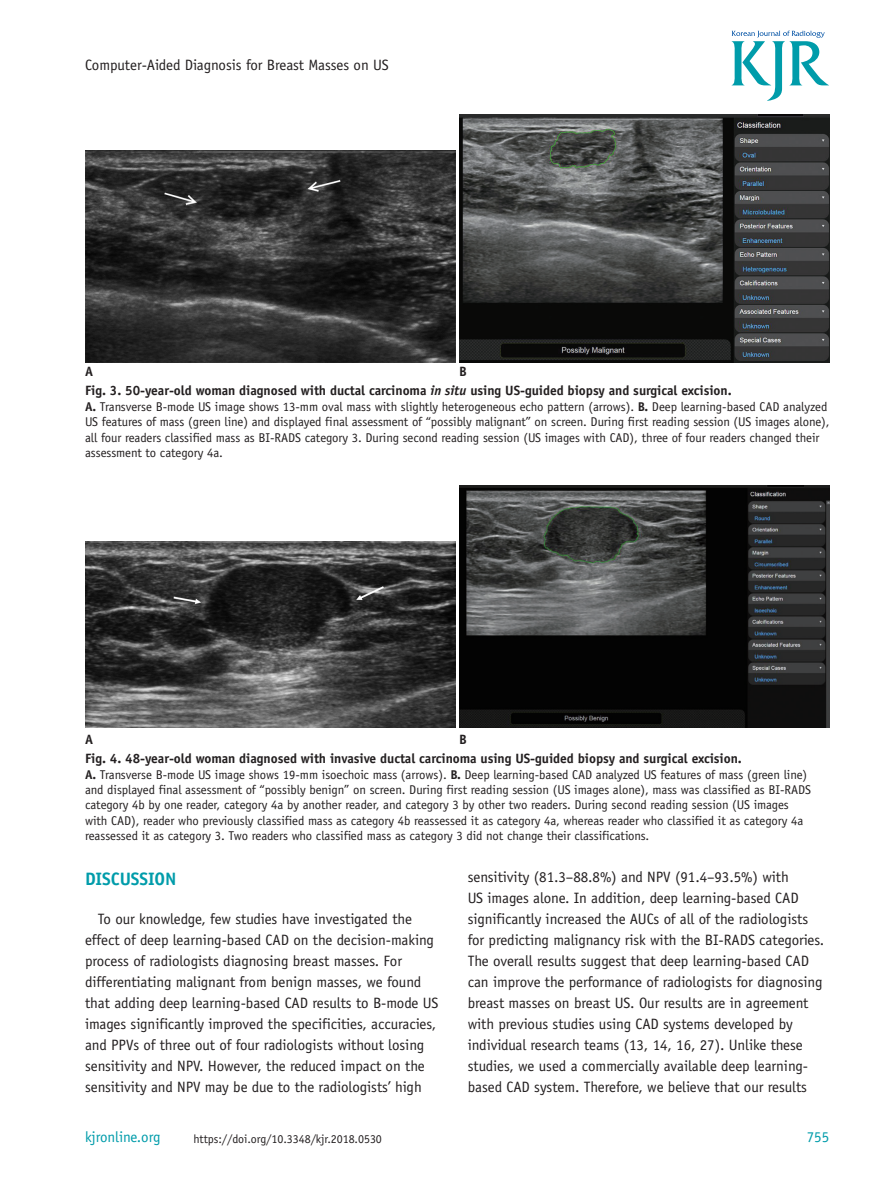
<style>
.page{position:relative;width:893px;height:1191px;background:#fff}
.page>*{position:absolute;margin:0;border:0;box-sizing:border-box;transform-origin:0 0}
.큰제목{font:700 18px "Officina Sans Std";letter-spacing:-.005em;color:#009caa}
.본문{font:15px/21px "Officina Sans Std";letter-spacing:-.005em;color:#231f20}
.t1{font:15px "Officina Sans Std";letter-spacing:-.005em;color:#009caa}
.그림제목{font:700 13.5px "Officina Sans Std";letter-spacing:-.005em;color:#231f20}
.그림제목1{font:12.75px/15.3px "Officina Sans Std";letter-spacing:-.005em;color:#231f20}
.t2{font:12px "Officina Sans Std";letter-spacing:-.005em;color:#231f20}
.s1{font-style:italic}
.s2{font-weight:700}
</style>
<div class="page">
<svg style="left:732px;top:31px;width:97px;height:70px"></svg>
<img style="left:85px;top:150px;width:370px;height:212px">
<img style="left:459px;top:115px;width:370px;height:247px">
<img style="left:85px;top:541px;width:370px;height:186px">
<img style="left:459px;top:485px;width:370px;height:242px">
<p class="본문" style="left:85px;top:54px;width:305px">Computer-Aided Diagnosis for Breast Masses on US</p>
<p class="그림제목" style="left:85px;top:363px;width:10px">A</p>
<p class="그림제목" style="left:459px;top:363px;width:9px">B</p>
<p class="그림제목" style="left:85px;top:382px;width:648px">Fig. 3. 50-year-old woman diagnosed with ductal carcinoma <span class="s1">in situ</span> using US-guided biopsy and surgical excision.</p>
<p class="그림제목1" style="left:85px;top:399px;width:746px"><span class="s2">A.</span> Transverse B-mode US image shows 13-mm oval mass with slightly heterogeneous echo pattern (arrows). <span class="s2">B.</span> Deep learning-based CAD analyzed US features of mass (green line) and displayed final assessment of “possibly malignant” on screen. During first reading session (US images alone), all four readers classified mass as BI-RADS category 3. During second reading session (US images with CAD), three of four readers changed their assessment to category 4a.</p>
<p class="그림제목" style="left:85px;top:730px;width:10px">A</p>
<p class="그림제목" style="left:459px;top:730px;width:9px">B</p>
<p class="그림제목" style="left:85px;top:750px;width:658px">Fig. 4. 48-year-old woman diagnosed with invasive ductal carcinoma using US-guided biopsy and surgical excision.</p>
<p class="그림제목1" style="left:85px;top:767px;width:728px"><span class="s2">A.</span> Transverse B-mode US image shows 19-mm isoechoic mass (arrows). <span class="s2">B.</span> Deep learning-based CAD analyzed US features of mass (green line) and displayed final assessment of “possibly benign” on screen. During first reading session (US images alone), mass was classified as BI-RADS category 4b by one reader, category 4a by another reader, and category 3 by other two readers. During second reading session (US images with CAD), reader who previously classified mass as category 4b reassessed it as category 4a, whereas reader who classified it as category 4a reassessed it as category 3. Two readers who classified mass as category 3 did not change their classifications.</p>
<p class="큰제목" style="left:85px;top:867px;width:93px">DISCUSSION</p>
<p class="본문" style="left:85px;top:908px;width:355px;text-indent:13px">To our knowledge, few studies have investigated the effect of deep learning-based CAD on the decision-making process of radiologists diagnosing breast masses. For differentiating malignant from benign masses, we found that adding deep learning-based CAD results to B-mode US images significantly improved the specificities, accuracies, and PPVs of three out of four radiologists without losing sensitivity and NPV. However, the reduced impact on the sensitivity and NPV may be due to the radiologists’ high</p>
<p class="t1" style="left:85px;top:1128px;width:77px">kjronline.org</p>
<p class="t2" style="left:194px;top:1132px;width:190px">https://doi.org/10.3348/kjr.2018.0530</p>
<p class="본문" style="left:468px;top:866px;width:358px">sensitivity (81.3–88.8%) and NPV (91.4–93.5%) with<br>US images alone. In addition, deep learning-based CAD significantly increased the AUCs of all of the radiologists for predicting malignancy risk with the BI-RADS categories.<br>The overall results suggest that deep learning-based CAD can improve the performance of radiologists for diagnosing breast masses on breast US. Our results are in agreement with previous studies using CAD systems developed by individual research teams (13, 14, 16, 27). Unlike these studies, we used a commercially available deep learning&shy;based CAD system. Therefore, we believe that our results</p>
<p class="t1" style="left:807px;top:1128px;width:24px">755</p>
</div>
